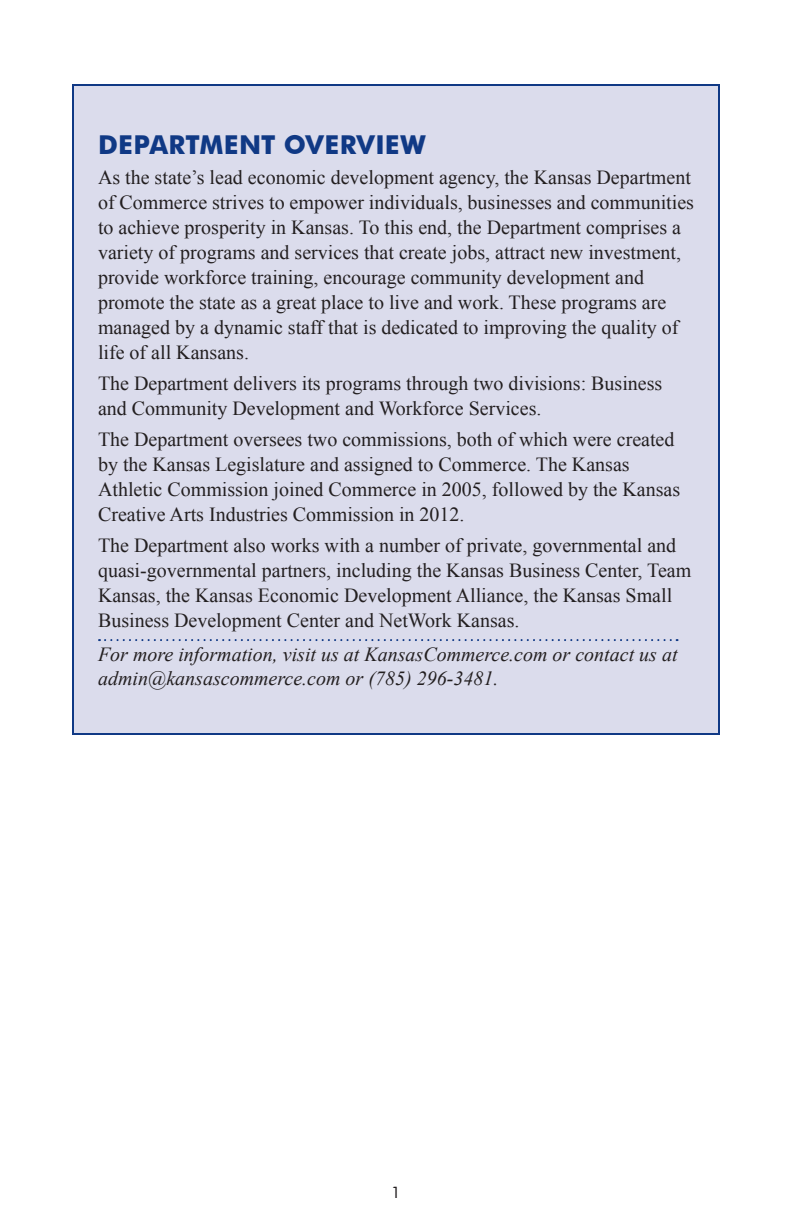
<style>
.page{position:relative;width:792px;height:1224px;background:#fff}
.page>*{position:absolute;margin:0;border:0;box-sizing:border-box;transform-origin:0 0}
.head{font:700 26px "Futura BT";letter-spacing:.01em;color:#103985}
.BODY{font:20px/25px "Times New Roman";color:#231f20}
.fi_or_more_info{font:italic 20px/24px "Times New Roman";color:#231f20}
.t1{font:16px "Futura BT";color:#231f20}
</style>
<div class="page">
<div style="left:73px;top:85px;width:646px;height:649px;background:#dbdcec"></div>
<svg style="left:99px;top:639px;width:579px;height:2px"></svg>
<p class="head" style="left:98px;top:129px;width:329px">DEPARTMENT OVERVIEW</p>
<p class="BODY" style="left:98px;top:165px;width:598px">As the state’s lead economic development agency, the Kansas Department of Commerce strives to empower individuals, businesses and communities to achieve prosperity in Kansas. To this end, the Department comprises a variety of programs and services that create jobs, attract new investment, provide workforce training, encourage community development and promote the state as a great place to live and work. These programs are managed by a dynamic staff that is dedicated to improving the quality of life of all Kansans.</p>
<p class="BODY" style="left:98px;top:371px;width:566px">The Department delivers its programs through two divisions: Business and Community Development and Workforce Services.</p>
<p class="BODY" style="left:98px;top:427px;width:584px">The Department oversees two commissions, both of which were created by the Kansas Legislature and assigned to Commerce. The Kansas Athletic Commission joined Commerce in 2005, followed by the Kansas Creative Arts Industries Commission in 2012.</p>
<p class="BODY" style="left:98px;top:533px;width:595px">The Department also works with a number of private, governmental and quasi-governmental partners, including the Kansas Business Center, Team Kansas, the Kansas Economic Development Alliance, the Kansas Small Business Development Center and NetWork Kansas.</p>
<p class="fi_or_more_info" style="left:98px;top:642px;width:581px">For more information, visit us at KansasCommerce.com or contact us at admin@kansascommerce.com or (785) 296-3481.</p>
<p class="t1" style="left:391px;top:1183px;width:11px">1</p>
</div>
